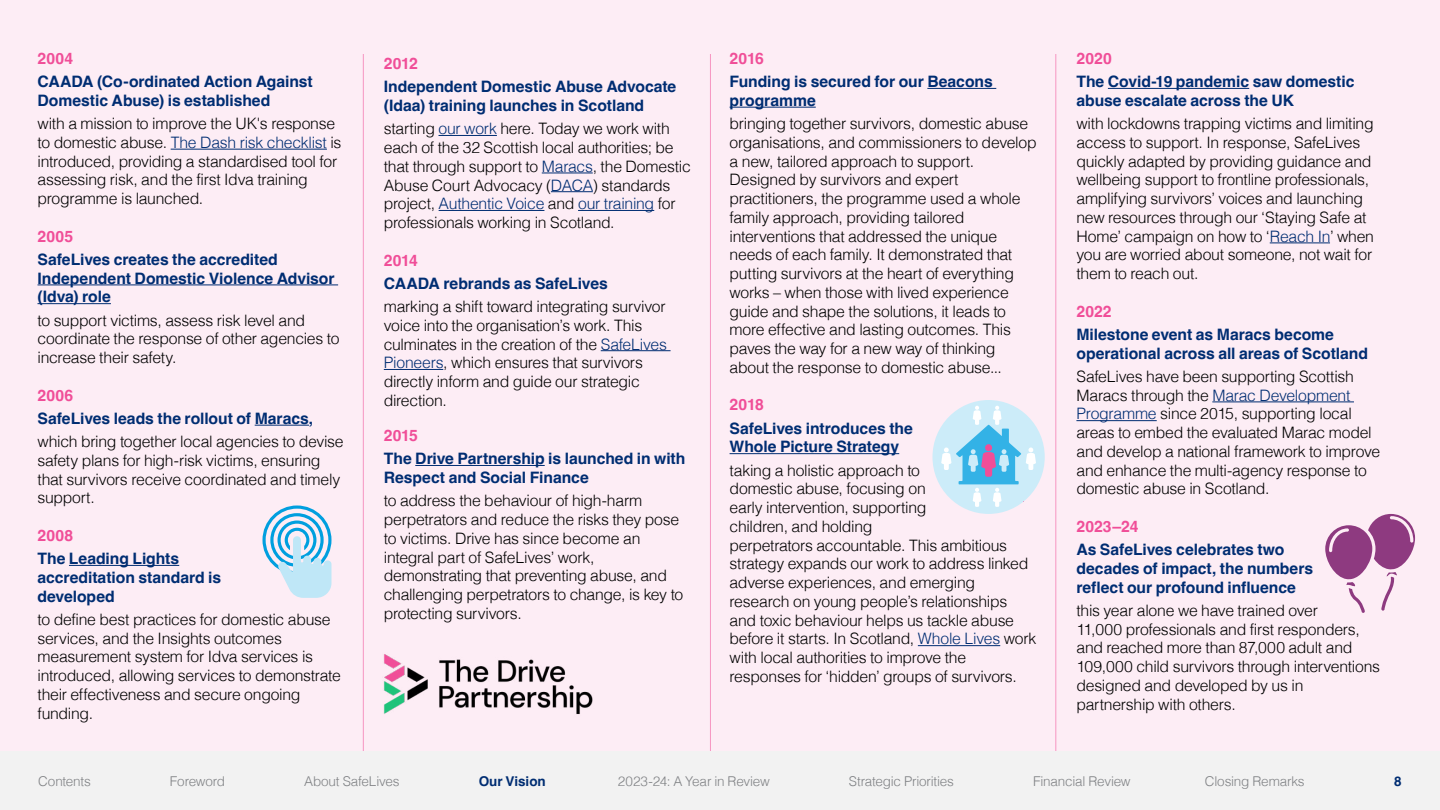
<style>
.page{position:relative;width:1440px;height:810px;background:#fff}
.page>*{position:absolute;margin:0;border:0;box-sizing:border-box;transform-origin:0 0}
.Body{font:300 15.75px/18.8px "Helvetica";letter-spacing:-.015em;color:#000}
.Body-2{font:700 15.75px/18.8px "Helvetica";letter-spacing:-.005em;color:#002d72}
.Body-3{font:700 15.75px "Helvetica";letter-spacing:.01em;color:#f04e98}
.t1{font:300 13.5px "Helvetica";letter-spacing:-.015em;color:#808285}
.Body-4{font:700 13.5px "Helvetica";letter-spacing:-.005em;color:#002d72}
.s1{color:#002d72}
</style>
<div class="page">
<div style="left:0;top:0;width:1440px;height:752px;background:#fdedf5"></div>
<hr style="left:171px;top:149px;width:156px;height:1px;background:#002d72">
<hr style="left:38px;top:285px;width:300px;height:1px;background:#002d72">
<hr style="left:38px;top:303px;width:73px;height:1px;background:#002d72">
<hr style="left:255px;top:425px;width:54px;height:1px;background:#002d72">
<hr style="left:69px;top:565px;width:110px;height:1px;background:#002d72">
<hr style="left:439px;top:135px;width:58px;height:1px;background:#002d72">
<hr style="left:542px;top:173px;width:51px;height:1px;background:#002d72">
<hr style="left:551px;top:191px;width:42px;height:1px;background:#002d72">
<hr style="left:439px;top:210px;width:105px;height:1px;background:#002d72">
<hr style="left:578px;top:210px;width:76px;height:1px;background:#002d72">
<hr style="left:601px;top:350px;width:70px;height:1px;background:#002d72">
<hr style="left:384px;top:369px;width:59px;height:1px;background:#002d72">
<hr style="left:415px;top:465px;width:130px;height:1px;background:#002d72">
<hr style="left:927px;top:88px;width:69px;height:1px;background:#002d72">
<hr style="left:730px;top:107px;width:86px;height:1px;background:#002d72">
<hr style="left:730px;top:453px;width:169px;height:1px;background:#002d72">
<hr style="left:918px;top:645px;width:82px;height:1px;background:#002d72">
<hr style="left:1108px;top:88px;width:141px;height:1px;background:#002d72">
<hr style="left:1270px;top:243px;width:60px;height:1px;background:#002d72">
<hr style="left:1212px;top:402px;width:142px;height:1px;background:#002d72">
<hr style="left:1076px;top:420px;width:81px;height:1px;background:#002d72">
<hr style="left:363px;top:54px;width:1px;height:698px;background:#f695c1">
<hr style="left:710px;top:54px;width:1px;height:698px;background:#f695c1">
<hr style="left:1055px;top:54px;width:1px;height:698px;background:#f695c1">
<div style="left:263px;top:506px;width:69px;height:69px;border:3px solid #009fdf;border-radius:50%"></div>
<div style="left:270px;top:513px;width:54px;height:54px;border:3px solid #009fdf;border-radius:50%"></div>
<div style="left:278px;top:521px;width:38px;height:38px;border:3px solid #009fdf;border-radius:50%"></div>
<svg style="left:278px;top:528px;width:54px;height:70px"></svg>
<svg style="left:1325px;top:514px;width:90px;height:99px"></svg>
<img style="left:383px;top:654px;width:210px;height:60px">
<div style="left:933px;top:400px;width:112px;height:114px;background:#ccecf9;border-radius:50%"></div>
<svg style="left:941px;top:406px;width:95px;height:101px"></svg>
<div style="left:0;top:752px;width:1440px;height:58px;background:#f2f2f2"></div>
<p class="Body-3" style="left:38px;top:49px;width:37px">2004</p>
<p class="Body-2" style="left:38px;top:74px;width:277px">CAADA (Co-ordinated Action Against<br>Domestic Abuse) is established</p>
<p class="Body" style="left:38px;top:113px;width:305px">with a mission to improve the UK's response to domestic abuse. <span class="s1">The Dash risk checklist</span> is introduced, providing a standardised tool for assessing risk, and the first Idva training programme is launched.</p>
<p class="Body-3" style="left:38px;top:227px;width:37px">2005</p>
<p class="Body-2" style="left:38px;top:252px;width:299px">SafeLives creates the accredited<br>Independent Domestic Violence Advisor (Idva) role</p>
<p class="Body" style="left:38px;top:310px;width:304px">to support victims, assess risk level and coordinate the response of other agencies to increase their safety.</p>
<p class="Body-3" style="left:38px;top:386px;width:37px">2006</p>
<p class="Body-2" style="left:38px;top:411px;width:277px">SafeLives leads the rollout of Maracs,</p>
<p class="Body" style="left:38px;top:431px;width:308px">which bring together local agencies to devise safety plans for high-risk victims, ensuring that survivors receive coordinated and timely support.</p>
<p class="Body-3" style="left:38px;top:526px;width:37px">2008</p>
<p class="Body-2" style="left:38px;top:551px;width:185px">The Leading Lights accreditation standard is developed</p>
<p class="Body" style="left:38px;top:609px;width:305px">to define best practices for domestic abuse services, and the Insights outcomes measurement system for Idva services is introduced, allowing services to demonstrate their effectiveness and secure ongoing funding.</p>
<p class="Body-3" style="left:384px;top:54px;width:36px">2012</p>
<p class="Body-2" style="left:384px;top:79px;width:294px">Independent Domestic Abuse Advocate (Idaa) training launches in Scotland</p>
<p class="Body" style="left:384px;top:118px;width:308px">starting <span class="s1">our work</span> here. Today we work with each of the 32 Scottish local authorities; be that through support to <span class="s1">Maracs</span>, the Domestic Abuse Court Advocacy (<span class="s1">DACA</span>) standards project, <span class="s1">Authentic Voice</span> and <span class="s1">our training</span> for professionals working in Scotland.</p>
<p class="Body-3" style="left:384px;top:250px;width:35px">2014</p>
<p class="Body-2" style="left:384px;top:276px;width:226px">CAADA rebrands as SafeLives</p>
<p class="Body" style="left:384px;top:296px;width:285px">marking a shift toward integrating survivor voice into the organisation’s work. This culminates in the creation of the <span class="s1">SafeLives Pioneers</span>, which ensures that survivors directly inform and guide our strategic direction.</p>
<p class="Body-3" style="left:384px;top:426px;width:36px">2015</p>
<p class="Body-2" style="left:384px;top:451px;width:303px">The Drive Partnership is launched in with<br>Respect and Social Finance</p>
<p class="Body" style="left:384px;top:490px;width:301px">to address the behaviour of high-harm perpetrators and reduce the risks they pose to victims. Drive has since become an integral part of SafeLives’ work, demonstrating that preventing abuse, and challenging perpetrators to change, is key to protecting survivors.</p>
<p class="Body-3" style="left:730px;top:49px;width:36px">2016</p>
<p class="Body-2" style="left:730px;top:74px;width:265px">Funding is secured for our Beacons programme</p>
<p class="Body" style="left:730px;top:113px;width:309px">bringing together survivors, domestic abuse organisations, and commissioners to develop a new, tailored approach to support.<br>Designed by survivors and expert practitioners, the programme used a whole family approach, providing tailored interventions that addressed the unique needs of each family. It demonstrated that putting survivors at the heart of everything works – when those with lived experience guide and shape the solutions, it leads to more effective and lasting outcomes. This paves the way for a new way of thinking about the response to domestic abuse...</p>
<p class="Body-3" style="left:730px;top:395px;width:36px">2018</p>
<p class="Body-2" style="left:730px;top:421px;width:185px">SafeLives introduces the<br>Whole Picture Strategy</p>
<p class="Body" style="left:730px;top:460px;width:308px">taking a holistic approach to<br>domestic abuse, focusing on<br>early intervention, supporting<br>children, and holding<br>perpetrators accountable. This ambitious strategy expands our work to address linked adverse experiences, and emerging research on young people’s relationships and toxic behaviour helps us tackle abuse before it starts. In Scotland, <span class="s1">Whole Lives</span> work with local authorities to improve the responses for ‘hidden’ groups of survivors.</p>
<p class="Body-3" style="left:1076px;top:49px;width:37px">2020</p>
<p class="Body-2" style="left:1076px;top:74px;width:280px">The Covid-19 pandemic saw domestic abuse escalate across the UK</p>
<p class="Body" style="left:1076px;top:113px;width:299px">with lockdowns trapping victims and limiting access to support. In response, SafeLives quickly adapted by providing guidance and wellbeing support to frontline professionals, amplifying survivors’ voices and launching new resources through our ‘Staying Safe at Home’ campaign on how to ‘<span class="s1">Reach In</span>’ when you are worried about someone, not wait for them to reach out.</p>
<p class="Body-3" style="left:1076px;top:302px;width:37px">2022</p>
<p class="Body-2" style="left:1076px;top:327px;width:293px">Milestone event as Maracs become operational across all areas of Scotland</p>
<p class="Body" style="left:1076px;top:366px;width:305px">SafeLives have been supporting Scottish Maracs through the <span class="s1">Marac Development Programme</span> since 2015, supporting local areas to embed the evaluated Marac model and develop a national framework to improve and enhance the multi-agency response to domestic abuse in Scotland.</p>
<p class="Body-3" style="left:1076px;top:517px;width:64px">2023–24</p>
<p class="Body-2" style="left:1076px;top:542px;width:238px">As SafeLives celebrates two decades of impact, the numbers reflect our profound influence</p>
<p class="Body" style="left:1076px;top:600px;width:305px">this year alone we have trained over<br>11,000 professionals and first responders, and reached more than 87,000 adult and 109,000 child survivors through interventions designed and developed by us in partnership with others.</p>
<p class="t1" style="left:38px;top:770px;width:54px">Contents</p>
<p class="t1" style="left:170px;top:770px;width:57px">Foreword</p>
<p class="t1" style="left:304px;top:770px;width:97px">About SafeLives</p>
<p class="Body-4" style="left:479px;top:773px;width:69px">Our Vision</p>
<p class="t1" style="left:618px;top:770px;width:153px">2023-24: A Year in Review</p>
<p class="t1" style="left:849px;top:770px;width:107px">Strategic Priorities</p>
<p class="t1" style="left:1033px;top:770px;width:99px">Financial Review</p>
<p class="t1" style="left:1205px;top:770px;width:101px">Closing Remarks</p>
<p class="Body-4" style="left:1394px;top:773px;width:9px">8</p>
</div>
